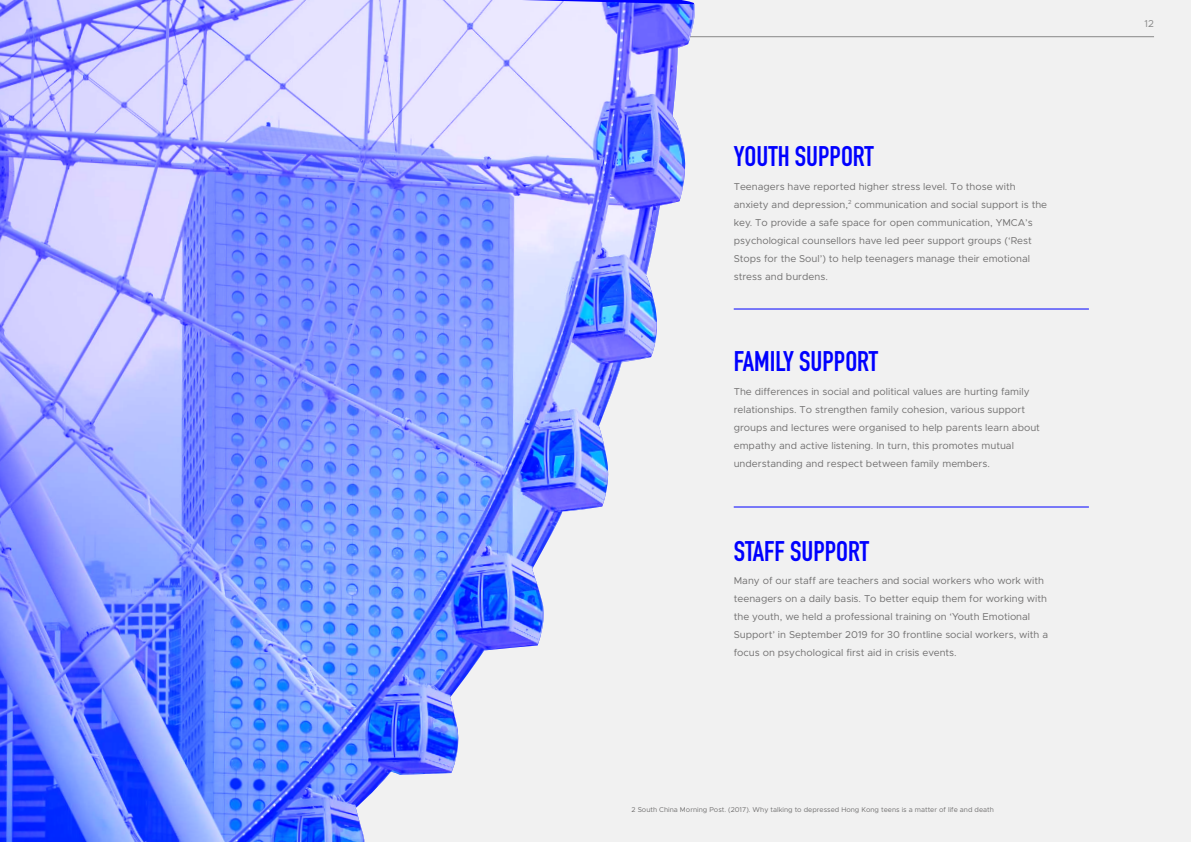
<style>
.page{position:relative;width:1191px;height:842px;background:#f1f1f1}
.page>*{position:absolute;margin:0;border:0;box-sizing:border-box;transform-origin:0 0}
.t1{font:28px "DIN Engschrift Std";color:#00f}
.t2{font:10px/18px "Metropolis";color:#706f6f}
.t3{font:10px "Metropolis";color:#878787}
.t4{font:7px "Metropolis";color:#706f6f}
</style>
<div class="page">
<hr style="left:36px;top:36px;width:1118px;height:1px;background:#878787">
<img style="left:0;top:0;width:697px;height:842px">
<hr style="left:733px;top:308px;width:356px;height:1px;background:#00f">
<hr style="left:733px;top:506px;width:356px;height:1px;background:#00f">
<h1 class="t1" style="left:733px;top:140px;width:141px">YOUTH SUPPORT</h1>
<p class="t2" style="left:733px;top:177px;width:315px">Teenagers have reported higher stress level. To those with anxiety and depression,<sup>2</sup> communication and social support is the key. To provide a safe space for open communication, YMCA’s psychological counsellors have led peer support groups (‘Rest Stops for the Soul’) to help teenagers manage their emotional stress and burdens.</p>
<h1 class="t1" style="left:733px;top:345px;width:146px">FAMILY SUPPORT</h1>
<p class="t2" style="left:733px;top:382px;width:308px">The differences in social and political values are hurting family relationships. To strengthen family cohesion, various support groups and lectures were organised to help parents learn about empathy and active listening. In turn, this promotes mutual understanding and respect between family members.</p>
<h1 class="t1" style="left:733px;top:534px;width:137px">STAFF SUPPORT</h1>
<p class="t2" style="left:733px;top:572px;width:316px">Many of our staff are teachers and social workers who work with teenagers on a daily basis. To better equip them for working with the youth, we held a professional training on ‘Youth Emotional Support’ in September 2019 for 30 frontline social workers, with a focus on psychological first aid in crisis events.</p>
<p class="t4" style="left:631px;top:805px;width:364px">2 South China Morning Post. (2017). Why talking to depressed Hong Kong teens is a matter of life and death</p>
<p class="t3" style="left:1144px;top:17px;width:11px">12</p>
</div>
